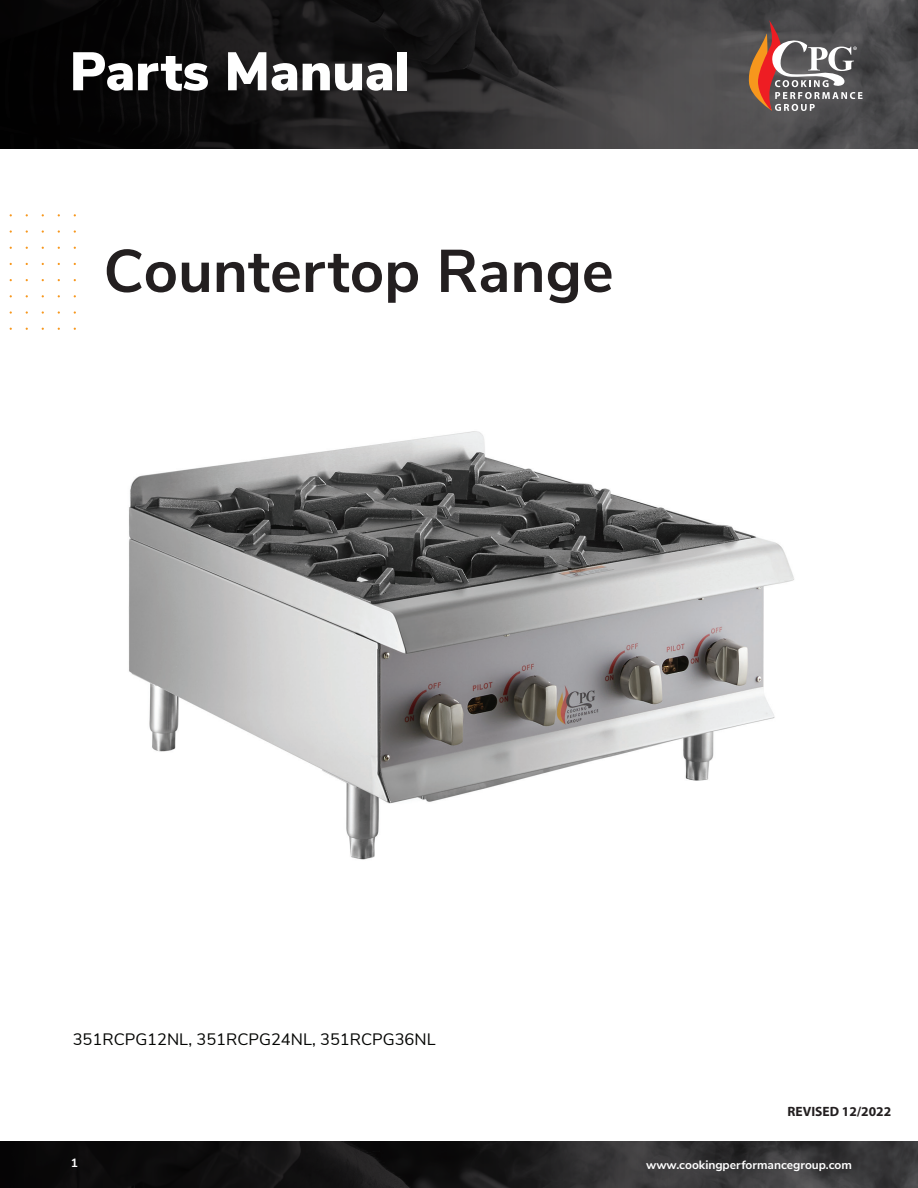
<style>
.page{position:relative;width:918px;height:1188px;background:#fff}
.page>*{position:absolute;margin:0;border:0;box-sizing:border-box;transform-origin:0 0}
.t1{font:700 60px "Nunito Sans";color:#231f20}
.t2{font:900 54px "Nunito Sans";color:#fff}
.t3{font:16.5px "Nunito Sans";color:#040503}
.t4{font:700 13.5px "Myriad Pro";color:#231f20}
.t5{font:700 12px "Nunito Sans";color:#fff}
</style>
<div class="page">
<svg style="left:0;top:1141px;width:918px;height:47px;background:#201f20"></svg>
<svg style="left:0;top:0;width:918px;height:148px;background:#272627"></svg>
<svg style="left:747px;top:20px;width:115px;height:91px;background:#7e6a65"></svg>
<img style="left:128px;top:431px;width:666px;height:429px">
<h2 class="t2" style="left:70px;top:32px;width:342px">Parts Manual</h2>
<h1 class="t1" style="left:104px;top:227px;width:512px">Countertop Range</h1>
<p class="t3" style="left:73px;top:1027px;width:364px">351RCPG12NL, 351RCPG24NL, 351RCPG36NL</p>
<p class="t4" style="left:787px;top:1103px;width:105px">REVISED 12/2022</p>
<p class="t5" style="left:71px;top:1154px;width:9px">1</p>
<p class="t5" style="left:646px;top:1156px;width:207px">www.cookingperformancegroup.com</p>
</div>
